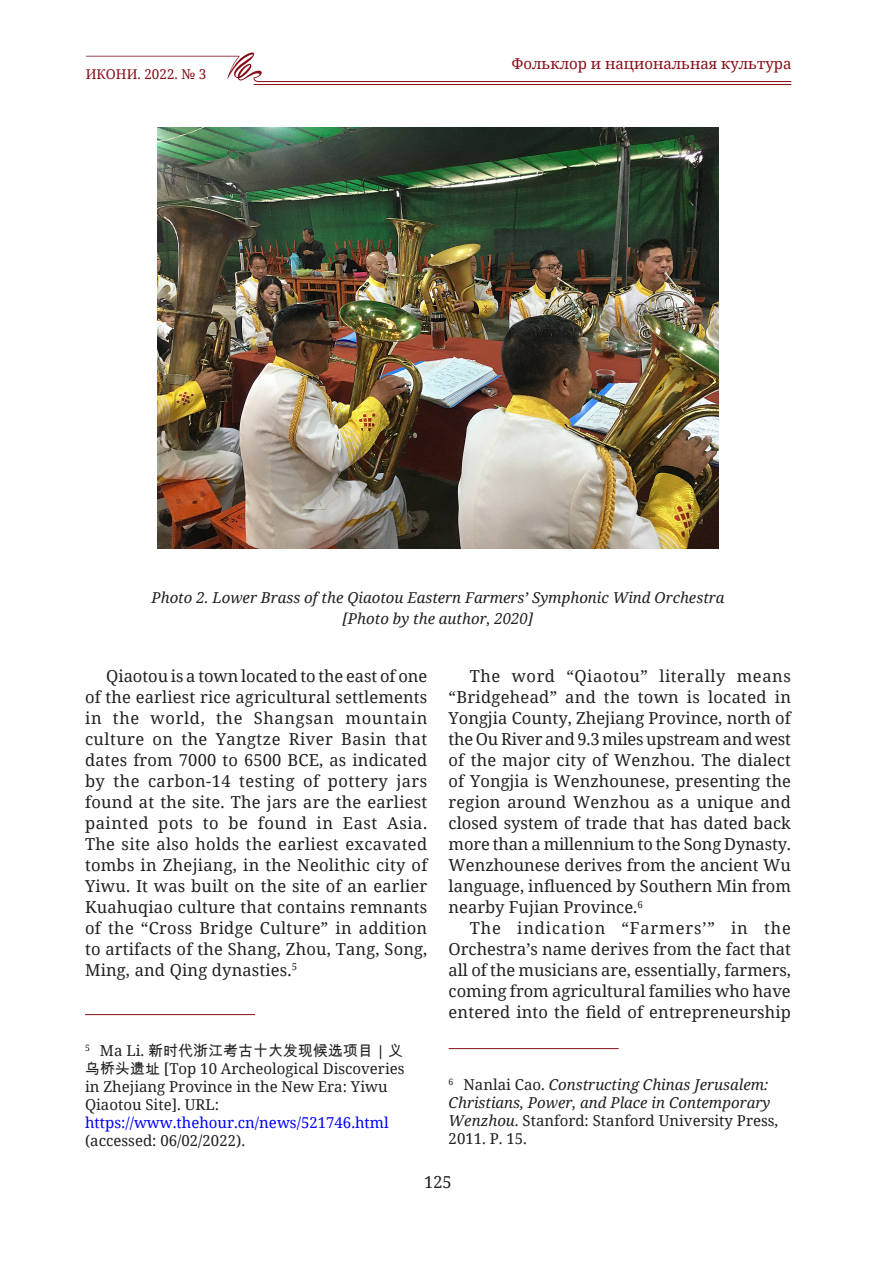
<style>
.page{position:relative;width:893px;height:1263px;background:#fff}
.page>*{position:absolute;margin:0;border:0;box-sizing:border-box;transform-origin:0 0}
.Текст{font:16.5px/21px "Noto Serif";letter-spacing:.01em;color:#231f20;text-align:justify}
.Примечание{font:15px/18px "Noto Serif";color:#231f20}
.Примечание-2{font:italic 15px/18px "Noto Serif";color:#231f20}
.Фото{font:italic 15px "Noto Serif";color:#231f20}
.t1{font:15px "Noto Serif";color:#850d19}
.t2{font:13.5px "Noto Serif";color:#850d19}
.s1{font-family:"Arial Unicode MS"}
.s2{color:#00f}
.s3{font-style:normal}
</style>
<div class="page">
<svg style="left:86px;top:52px;width:706px;height:30px"></svg>
<hr style="left:254px;top:84px;width:537px;height:1px;background:#850d19">
<img style="left:157px;top:128px;width:562px;height:421px">
<hr style="left:85px;top:1014px;width:170px;height:1px;background:#850d19">
<hr style="left:449px;top:1048px;width:170px;height:1px;background:#850d19">
<p class="t2" style="left:86px;top:64px;width:122px">ИКОНИ. 2022. № 3</p>
<p class="t1" style="left:512px;top:53px;width:281px">Фольклор и национальная культура</p>
<p class="Фото" style="left:151px;top:587px;width:575px">Photo 2. Lower Brass of the Qiaotou Eastern Farmers’ Symphonic Wind Orchestra</p>
<p class="Фото" style="left:343px;top:608px;width:192px">[Photo by the author, 2020]</p>
<p class="Текст" style="left:85px;top:665px;width:344px;text-indent:21px">Qiaotou is a town located to the east of one of the earliest rice agricultural settlements in the world, the Shangsan mountain culture on the Yangtze River Basin that dates from 7000 to 6500 BCE, as indicated by the carbon-14 testing of pottery jars found at the site. The jars are the earliest painted pots to be found in East Asia.<br>The site also holds the earliest excavated tombs in Zhejiang, in the Neolithic city of Yiwu. It was built on the site of an earlier Kuahuqiao culture that contains remnants of the “Cross Bridge Culture” in addition to artifacts of the Shang, Zhou, Tang, Song, Ming, and Qing dynasties.<sup>5</sup></p>
<p class="Текст" style="left:449px;top:665px;width:344px;text-indent:21px">The word “Qiaotou” literally means “Bridgehead” and the town is located in Yongjia County, Zhejiang Province, north of the Ou River and 9.3 miles upstream and west of the major city of Wenzhou. The dialect of Yongjia is Wenzhounese, presenting the region around Wenzhou as a unique and closed system of trade that has dated back more than a millennium to the Song Dynasty.<br>Wenzhounese derives from the ancient Wu language, influenced by Southern Min from nearby Fujian Province.<sup>6</sup></p>
<p class="Текст" style="left:449px;top:917px;width:344px;text-indent:21px">The indication “Farmers’” in the Orchestra’s name derives from the fact that all of the musicians are, essentially, farmers, coming from agricultural families who have entered into the field of entrepreneurship</p>
<p class="Примечание" style="left:85px;top:1040px;width:321px"><sup>5</sup> Ma Li. <span class="s1">新时代浙江考古十大发现候选项目｜义乌桥头遗址</span> [Top 10 Archeological Discoveries in Zhejiang Province in the New Era: Yiwu Qiaotou Site]. URL: <span class="s2">https://www.thehour.cn/news/521746.html </span>(accessed: 06/02/2022).</p>
<p class="Примечание-2" style="left:449px;top:1074px;width:331px"><sup>6</sup> <span class="s3">Nanlai Cao.</span> Constructing Chinas Jerusalem:<br>Christians, Power, and Place in Contemporary Wenzhou<span class="s3">. Stanford: Stanford University Press, 2011. P. 15.</span></p>
<p class="Текст" style="left:424px;top:1171px;width:29px">125</p>
</div>
